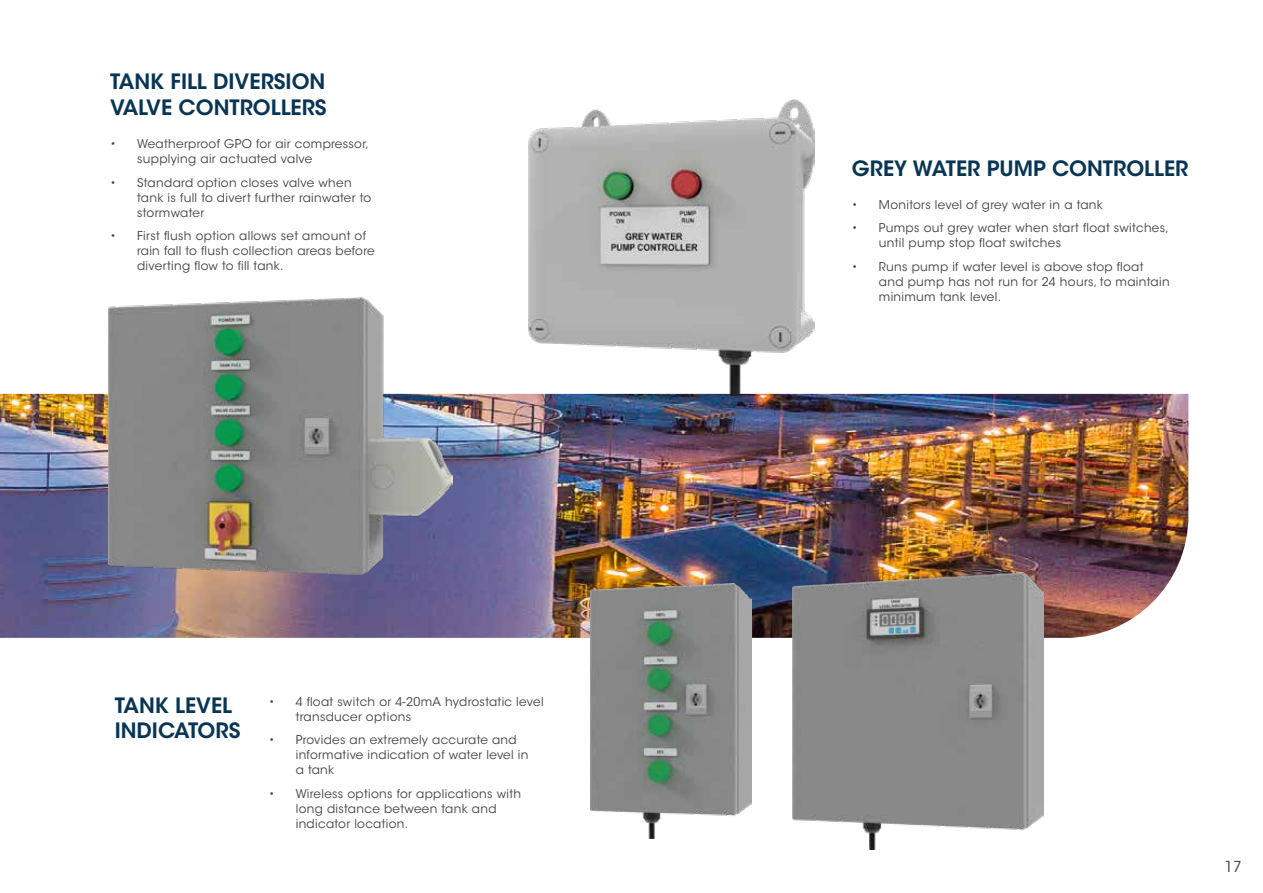
<style>
.page{position:relative;width:1263px;height:893px;background:#fff}
.page>*{position:absolute;margin:0;border:0;box-sizing:border-box;transform-origin:0 0}
.t1{font:600 21px/25.5px "ITC Avant Garde Std";color:#083554}
.t2{font:15px "ITC Avant Garde Std";color:#414042}
.t3{font:12px/15px "ITC Avant Garde Std";letter-spacing:.025em;color:#414042}
</style>
<div class="page">
<img style="left:0;top:394px;width:1188px;height:244px">
<img style="left:108px;top:298px;width:344px;height:276px">
<img style="left:793px;top:573px;width:250px;height:276px">
<img style="left:590px;top:583px;width:162px;height:255px">
<img style="left:528px;top:100px;width:286px;height:295px">
<h1 class="t1" style="left:110px;top:69px;width:218px">TANK FILL DIVERSION<br>VALVE CONTROLLERS</h1>
<p class="t3" style="left:137px;top:137px;width:233px;text-indent:-27px">• Weatherproof GPO for air compressor, supplying air actuated valve</p>
<p class="t3" style="left:137px;top:175px;width:236px;text-indent:-27px">• Standard option closes valve when tank is full to divert further rainwater to stormwater</p>
<p class="t3" style="left:137px;top:229px;width:239px;text-indent:-27px">• First flush option allows set amount of rain fall to flush collection areas before diverting flow to fill tank.</p>
<h1 class="t1" style="left:115px;top:692px;width:127px">TANK LEVEL<br>INDICATORS</h1>
<p class="t3" style="left:296px;top:694px;width:249px;text-indent:-27px">• 4 float switch or 4-20mA hydrostatic level transducer options</p>
<p class="t3" style="left:296px;top:733px;width:234px;text-indent:-27px">• Provides an extremely accurate and informative indication of water level in a tank</p>
<p class="t3" style="left:296px;top:786px;width:227px;text-indent:-27px">• Wireless options for applications with long distance between tank and indicator location.</p>
<h1 class="t1" style="left:852px;top:155px;width:338px">GREY WATER PUMP CONTROLLER</h1>
<p class="t3" style="left:852px;top:197px;width:253px">• Monitors level of grey water in a tank</p>
<p class="t3" style="left:879px;top:221px;width:291px;text-indent:-27px">• Pumps out grey water when start float switches, until pump stop float switches</p>
<p class="t3" style="left:879px;top:259px;width:292px;text-indent:-27px">• Runs pump if water level is above stop float and pump has not run for 24 hours, to maintain minimum tank level.</p>
<p class="t2" style="left:1224px;top:858px;width:19px">17</p>
</div>
